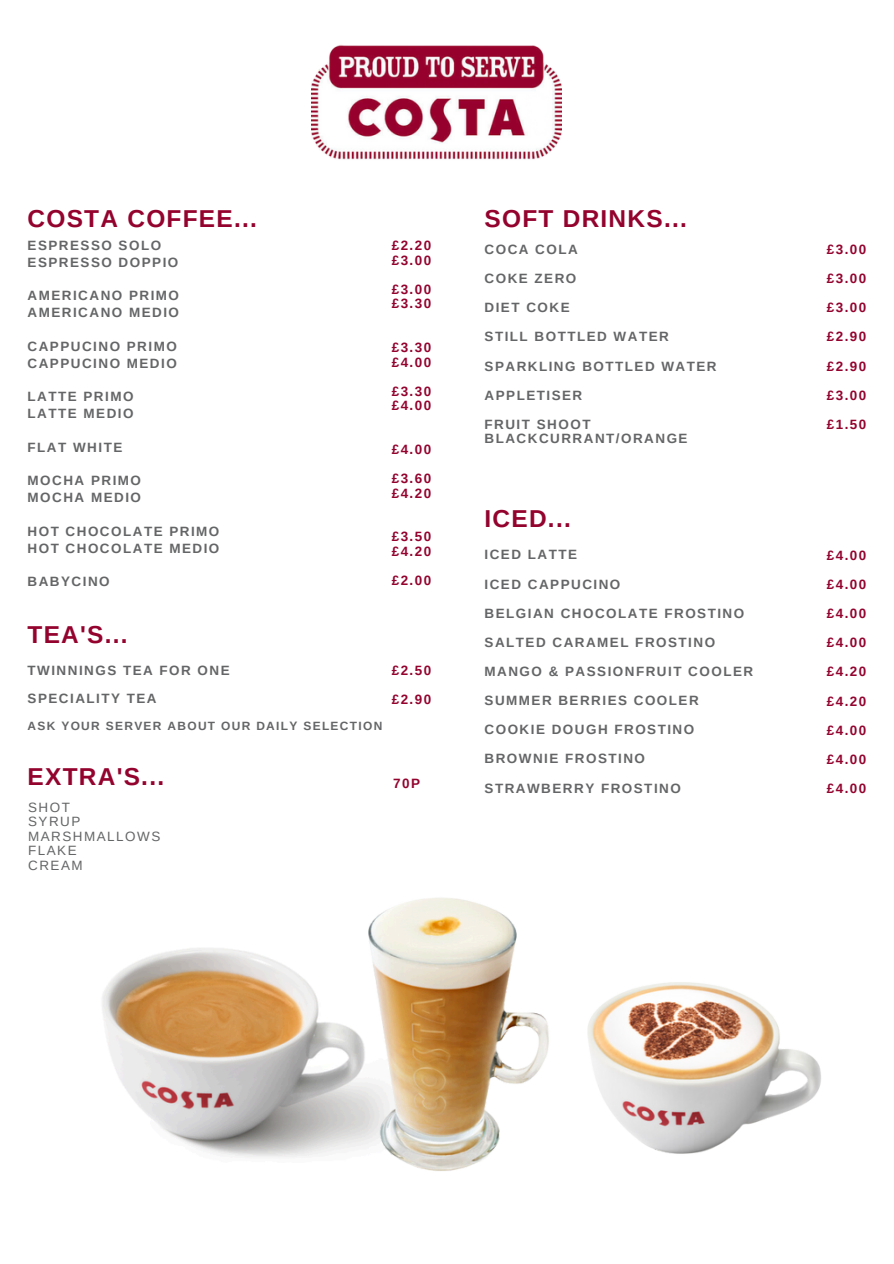
<style>
.page{position:relative;width:894px;height:1264px;background:#fff}
.page>*{position:absolute;margin:0;border:0;box-sizing:border-box;transform-origin:0 0}
.t1{font:700 24.45px "Arimo";letter-spacing:.05em;color:#93032e}
.t2{font:700 13.5px/16.8px "Arimo";letter-spacing:.11em;color:#646566}
.t3{font:700 13.5px/14.5px "Arimo";letter-spacing:.11em;color:#93032e}
.t4{font:13.5px/14.5px "Arimo";letter-spacing:.11em;color:#646566}
.t5{font:700 12px "Arimo";letter-spacing:.11em;color:#646566}
</style>
<div class="page">
<img style="left:102px;top:948px;width:147px;height:209px">
<img style="left:311px;top:45px;width:250px;height:115px">
<img style="left:249px;top:898px;width:266px;height:273px">
<img style="left:515px;top:928px;width:306px;height:226px">
<p class="t1" style="left:28px;top:205px;width:231px">COSTA COFFEE...</p>
<h2 class="t2" style="left:28px;top:237px;width:152px">ESPRESSO SOLO<br>ESPRESSO DOPPIO</h2>
<h2 class="t2" style="left:28px;top:287px;width:153px">AMERICANO PRIMO<br>AMERICANO MEDIO</h2>
<h2 class="t2" style="left:28px;top:338px;width:151px">CAPPUCINO PRIMO</h2>
<h2 class="t2" style="left:28px;top:354px;width:151px">CAPPUCINO MEDIO</h2>
<h2 class="t2" style="left:28px;top:388px;width:107px">LATTE PRIMO</h2>
<h2 class="t2" style="left:28px;top:405px;width:107px">LATTE MEDIO</h2>
<h2 class="t2" style="left:28px;top:438px;width:96px">FLAT WHITE</h2>
<h2 class="t2" style="left:28px;top:472px;width:115px">MOCHA PRIMO</h2>
<h2 class="t2" style="left:28px;top:489px;width:115px">MOCHA MEDIO</h2>
<h2 class="t2" style="left:28px;top:522px;width:193px">HOT CHOCOLATE PRIMO</h2>
<h2 class="t2" style="left:28px;top:539px;width:193px">HOT CHOCOLATE MEDIO</h2>
<h2 class="t2" style="left:28px;top:573px;width:84px">BABYCINO</h2>
<h2 class="t3" style="left:391px;top:238px;width:41px">£2.20 £3.00</h2>
<h2 class="t3" style="left:391px;top:282px;width:41px">£3.00 £3.30</h2>
<h2 class="t3" style="left:391px;top:340px;width:41px">£3.30 £4.00</h2>
<h2 class="t3" style="left:391px;top:384px;width:41px">£3.30 £4.00</h2>
<p class="t3" style="left:391px;top:435px;width:41px;line-height:29.1px">£4.00 £3.60</p>
<h1 class="t3" style="left:391px;top:486px;width:41px">£4.20</h1>
<h1 class="t3" style="left:391px;top:529px;width:41px">£3.50</h1>
<h2 class="t3" style="left:391px;top:537px;width:41px;line-height:29.1px">£4.20 £2.00</h2>
<h1 class="t1" style="left:28px;top:621px;width:102px">TEA'S...</h1>
<h2 class="t2" style="left:28px;top:662px;width:204px">TWINNINGS TEA FOR ONE</h2>
<h2 class="t2" style="left:28px;top:689px;width:130px">SPECIALITY TEA</h2>
<h2 class="t5" style="left:28px;top:719px;width:356px">ASK YOUR SERVER ABOUT OUR DAILY SELECTION</h2>
<h2 class="t3" style="left:391px;top:663px;width:41px">£2.50</h2>
<h2 class="t3" style="left:391px;top:692px;width:41px">£2.90</h2>
<h2 class="t1" style="left:28px;top:763px;width:138px">EXTRA'S...</h2>
<h2 class="t4" style="left:28px;top:799px;width:134px">SHOT<br>SYRUP<br>MARSHMALLOWS<br>FLAKE<br>CREAM</h2>
<h2 class="t3" style="left:393px;top:775px;width:28px">70P</h2>
<h3 class="t1" style="left:484px;top:205px;width:204px">SOFT DRINKS...</h3>
<h2 class="t2" style="left:484px;top:241px;width:95px">COCA COLA</h2>
<h2 class="t2" style="left:484px;top:270px;width:93px">COKE ZERO</h2>
<h2 class="t2" style="left:484px;top:299px;width:87px">DIET COKE</h2>
<h2 class="t2" style="left:484px;top:328px;width:186px">STILL BOTTLED WATER</h2>
<h2 class="t2" style="left:484px;top:357px;width:233px">SPARKLING BOTTLED WATER</h2>
<h2 class="t2" style="left:484px;top:386px;width:99px">APPLETISER</h2>
<h2 class="t2" style="left:484px;top:417px;width:204px;line-height:14.5px">FRUIT SHOOT<br>BLACKCURRANT/ORANGE</h2>
<p class="t1" style="left:484px;top:505px;width:88px">ICED...</p>
<h2 class="t2" style="left:484px;top:546px;width:94px">ICED LATTE</h2>
<h2 class="t2" style="left:484px;top:575px;width:137px">ICED CAPPUCINO</h2>
<h2 class="t2" style="left:484px;top:604px;width:261px">BELGIAN CHOCOLATE FROSTINO</h2>
<h2 class="t2" style="left:484px;top:633px;width:232px">SALTED CARAMEL FROSTINO</h2>
<h2 class="t2" style="left:484px;top:663px;width:270px">MANGO &amp; PASSIONFRUIT COOLER</h2>
<h2 class="t2" style="left:484px;top:692px;width:216px">SUMMER BERRIES COOLER</h2>
<h2 class="t2" style="left:484px;top:721px;width:211px">COOKIE DOUGH FROSTINO</h2>
<h2 class="t2" style="left:484px;top:750px;width:162px">BROWNIE FROSTINO</h2>
<h2 class="t2" style="left:484px;top:779px;width:198px">STRAWBERRY FROSTINO</h2>
<h2 class="t3" style="left:826px;top:242px;width:41px">£3.00</h2>
<h2 class="t3" style="left:826px;top:271px;width:41px">£3.00</h2>
<h2 class="t3" style="left:826px;top:300px;width:41px">£3.00</h2>
<h2 class="t3" style="left:826px;top:329px;width:41px">£2.90</h2>
<h2 class="t3" style="left:826px;top:358px;width:41px">£2.90</h2>
<h2 class="t3" style="left:826px;top:388px;width:41px">£3.00</h2>
<h2 class="t3" style="left:826px;top:417px;width:41px">£1.50</h2>
<h2 class="t3" style="left:826px;top:548px;width:41px">£4.00</h2>
<h2 class="t3" style="left:826px;top:577px;width:41px">£4.00</h2>
<h2 class="t3" style="left:826px;top:606px;width:41px">£4.00</h2>
<h2 class="t3" style="left:826px;top:635px;width:41px">£4.00</h2>
<h2 class="t3" style="left:826px;top:664px;width:41px">£4.20</h2>
<h1 class="t3" style="left:826px;top:693px;width:41px">£4.20</h1>
<h2 class="t3" style="left:826px;top:722px;width:41px">£4.00</h2>
<h2 class="t3" style="left:826px;top:752px;width:41px">£4.00</h2>
<p class="t3" style="left:826px;top:781px;width:41px">£4.00</p>
</div>
